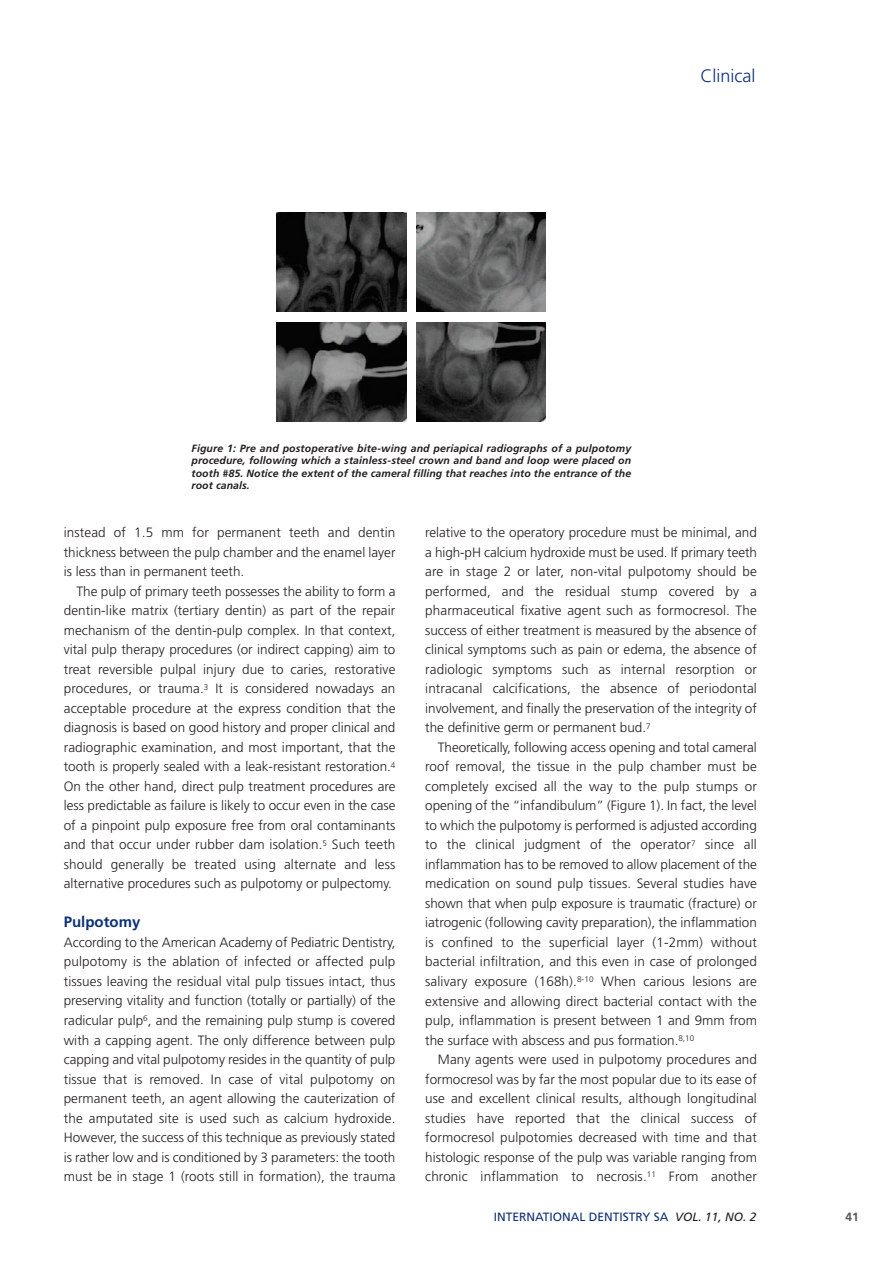
<style>
.page{position:relative;width:893px;height:1263px;background:#fff}
.page>*{position:absolute;margin:0;border:0;box-sizing:border-box;transform-origin:0 0}
.t1{font:300 18px "Frutiger";color:#0d3079}
.t2{font:700 15px "Frutiger";color:#0d3079}
.t3{font:300 13.5px/19.5px "Frutiger";color:#231f20;text-align:justify}
.t4{font:12px "Frutiger";color:#0d3079}
.t5{font:700 12px "Frutiger";color:#57585a}
.t6{font:italic 700 10.5px/12.6px "Frutiger";letter-spacing:.01em;color:#231f20;text-align:justify}
.s1{font-style:italic;color:#231f20}
</style>
<div class="page">
<img style="left:277px;top:213px;width:129px;height:99px">
<img style="left:416px;top:213px;width:129px;height:99px">
<img style="left:277px;top:322px;width:129px;height:99px">
<img style="left:416px;top:322px;width:129px;height:99px">
<h1 class="t1" style="left:700px;top:68px;width:56px">Clinical</h1>
<p class="t6" style="left:192px;top:442px;width:441px">Figure 1: Pre and postoperative bite-wing and periapical radiographs of a pulpotomy procedure, following which a stainless-steel crown and band and loop were placed on tooth #85. Notice the extent of the cameral filling that reaches into the entrance of the root canals.</p>
<p class="t3" style="left:64px;top:524px;width:333px">instead of 1.5 mm for permanent teeth and dentin thickness between the pulp chamber and the enamel layer is less than in permanent teeth.</p>
<p class="t3" style="left:64px;top:582px;width:333px;text-indent:13px">The pulp of primary teeth possesses the ability to form a dentin-like matrix (tertiary dentin) as part of the repair mechanism of the dentin-pulp complex. In that context, vital pulp therapy procedures (or indirect capping) aim to treat reversible pulpal injury due to caries, restorative procedures, or trauma.<sup>3</sup> It is considered nowadays an acceptable procedure at the express condition that the diagnosis is based on good history and proper clinical and radiographic examination, and most important, that the tooth is properly sealed with a leak-resistant restoration.<sup>4<br></sup>On the other hand, direct pulp treatment procedures are less predictable as failure is likely to occur even in the case of a pinpoint pulp exposure free from oral contaminants and that occur under rubber dam isolation.<sup>5</sup> Such teeth should generally be treated using alternate and less alternative procedures such as pulpotomy or pulpectomy.</p>
<p class="t2" style="left:64px;top:916px;width:78px">Pulpotomy</p>
<p class="t3" style="left:64px;top:933px;width:333px">According to the American Academy of Pediatric Dentistry, pulpotomy is the ablation of infected or affected pulp tissues leaving the residual vital pulp tissues intact, thus preserving vitality and function (totally or partially) of the radicular pulp<sup>6</sup>, and the remaining pulp stump is covered with a capping agent. The only difference between pulp capping and vital pulpotomy resides in the quantity of pulp tissue that is removed. In case of vital pulpotomy on permanent teeth, an agent allowing the cauterization of the amputated site is used such as calcium hydroxide.<br>However, the success of this technique as previously stated is rather low and is conditioned by 3 parameters: the tooth must be in stage 1 (roots still in formation), the trauma</p>
<p class="t3" style="left:425px;top:524px;width:333px">relative to the operatory procedure must be minimal, and a high-pH calcium hydroxide must be used. If primary teeth are in stage 2 or later, non-vital pulpotomy should be performed, and the residual stump covered by a pharmaceutical fixative agent such as formocresol. The success of either treatment is measured by the absence of clinical symptoms such as pain or edema, the absence of radiologic symptoms such as internal resorption or intracanal calcifications, the absence of periodontal involvement, and finally the preservation of the integrity of the definitive germ or permanent bud.<sup>7</sup></p>
<p class="t3" style="left:425px;top:738px;width:333px;text-indent:13px">Theoretically, following access opening and total cameral roof removal, the tissue in the pulp chamber must be completely excised all the way to the pulp stumps or opening of the “infandibulum” (Figure 1). In fact, the level to which the pulpotomy is performed is adjusted according to the clinical judgment of the operator<sup>7</sup> since all inflammation has to be removed to allow placement of the medication on sound pulp tissues. Several studies have shown that when pulp exposure is traumatic (fracture) or iatrogenic (following cavity preparation), the inflammation is confined to the superficial layer (1-2mm) without bacterial infiltration, and this even in case of prolonged salivary exposure (168h).<sup>8-10</sup> When carious lesions are extensive and allowing direct bacterial contact with the pulp, inflammation is present between 1 and 9mm from the surface with abscess and pus formation.<sup>8,10</sup></p>
<p class="t3" style="left:425px;top:1050px;width:333px;text-indent:13px">Many agents were used in pulpotomy procedures and formocresol was by far the most popular due to its ease of use and excellent clinical results, although longitudinal studies have reported that the clinical success of formocresol pulpotomies decreased with time and that histologic response of the pulp was variable ranging from chronic inflammation to necrosis.<sup>11</sup> From another</p>
<p class="t4" style="left:494px;top:1212px;width:264px">INTERNATIONAL DENTISTRY SA <span class="s1">VOL. 11, NO. 2</span></p>
<p class="t5" style="left:846px;top:1212px;width:15px">41</p>
</div>
